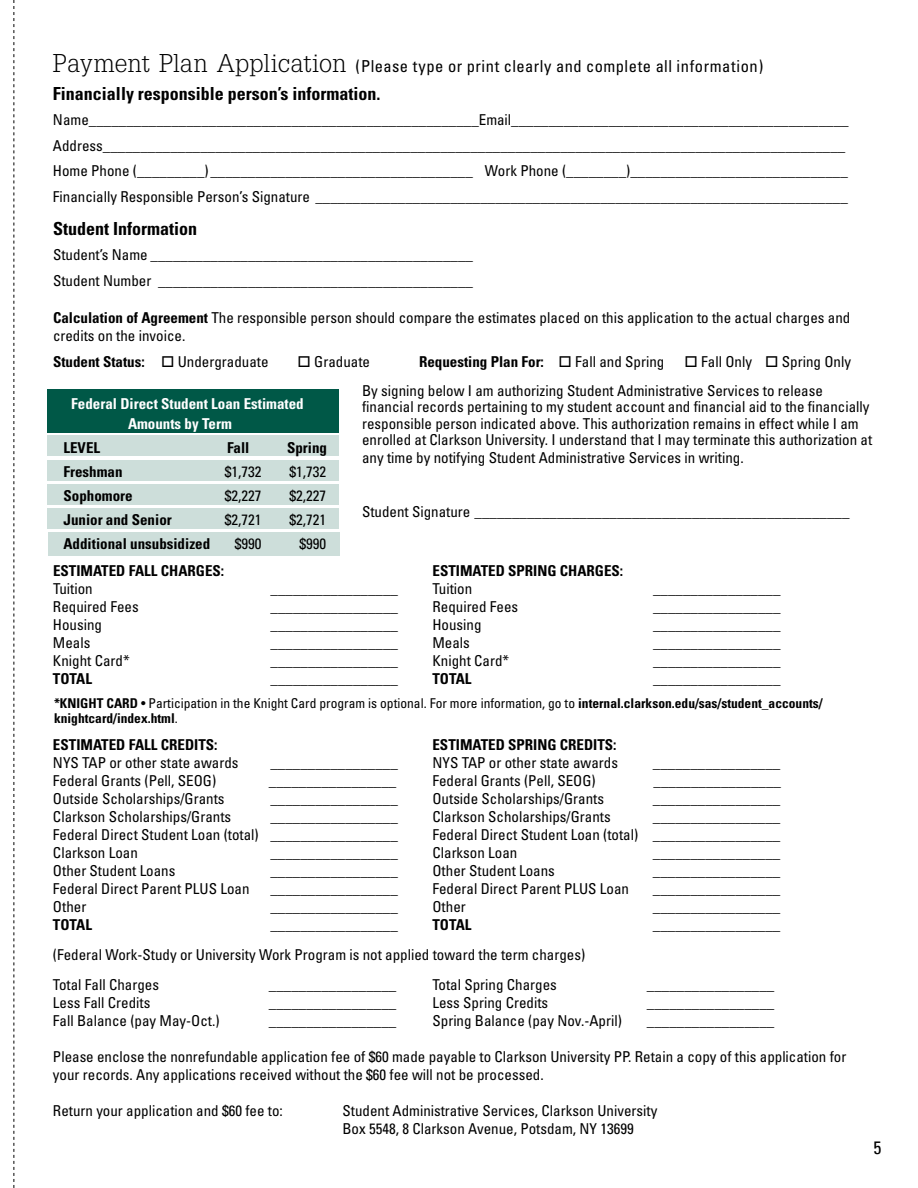
<style>
.page{position:relative;width:918px;height:1188px;background:#fff}
.page>*{position:absolute;margin:0;border:0;box-sizing:border-box;transform-origin:0 0}
.t1{font:700 condensed 18px "Univers";color:#000}
.t2{font:condensed 18px "Univers";color:#000}
.t3{font:condensed 16.5px "Univers";letter-spacing:.03em;color:#000}
.t4{font:condensed 15px/25.5px "Univers";color:#000}
.t5{font:700 condensed 15px "Univers";color:#000}
.t6{font:700 condensed 15px/19.5px "Univers";color:#fff}
.t7{font:700 condensed 13.5px/15px "Univers";color:#000}
.s1{font-family:"Square Serif Light DTC";font-stretch:normal;font-size:27px}
.s2{font-weight:700}
.s3{font-weight:400}
</style>
<div class="page">
<div style="left:48px;top:532px;width:292px;height:24px;background:#cddeda"></div>
<div style="left:47px;top:390px;width:292px;height:43px;background:#005847"></div>
<div style="left:47px;top:436px;width:292px;height:20px;background:#cddeda"></div>
<div style="left:47px;top:460px;width:292px;height:21px;background:#cddeda"></div>
<div style="left:47px;top:484px;width:292px;height:21px;background:#cddeda"></div>
<div style="left:47px;top:508px;width:292px;height:21px;background:#cddeda"></div>
<svg style="left:14px;top:0;width:1px;height:1188px"></svg>
<p class="t3" style="left:53px;top:55px;width:712px"><span class="s1">Payment Plan Application</span> (Please type or print clearly and complete all information)</p>
<p class="t1" style="left:53px;top:82px;width:329px">Financially responsible person’s information.</p>
<p class="t4" style="left:53px;top:107px;width:797px">Name____________________________________________________Email_____________________________________________ Address___________________________________________________________________________________________________ Home Phone (_________)___________________________________ Work Phone (________)_____________________________ Financially Responsible Person’s Signature _______________________________________________________________________</p>
<p class="t1" style="left:53px;top:217px;width:146px">Student Information</p>
<p class="t4" style="left:53px;top:242px;width:422px">Student’s Name ___________________________________________<br>Student Number __________________________________________</p>
<p class="t4" style="left:53px;top:309px;width:799px;line-height:18px"><span class="s2">Calculation of Agreement</span> The responsible person should compare the estimates placed on this application to the actual charges and credits on the invoice.</p>
<p class="t5" style="left:53px;top:353px;width:217px">Student Status: □ <span class="s3">Undergraduate</span></p>
<p class="t4" style="left:298px;top:349px;width:74px">□ Graduate</p>
<p class="t5" style="left:419px;top:353px;width:247px">Requesting Plan For: □ <span class="s3">Fall and Spring</span></p>
<p class="t4" style="left:685px;top:349px;width:168px">□ Fall Only □ Spring Only</p>
<p class="t6" style="left:128px;top:394px;width:177px;text-indent:-57px">Federal Direct Student Loan Estimated<br>Amounts by Term</p>
<p class="t5" style="left:64px;top:438px;width:38px">LEVEL</p>
<p class="t5" style="left:227px;top:438px;width:24px">Fall</p>
<p class="t5" style="left:287px;top:438px;width:42px">Spring</p>
<p class="t5" style="left:64px;top:462px;width:61px">Freshman</p>
<p class="t4" style="left:225px;top:458px;width:38px">$1,732</p>
<p class="t4" style="left:289px;top:458px;width:38px">$1,732</p>
<p class="t5" style="left:64px;top:486px;width:71px">Sophomore</p>
<p class="t4" style="left:225px;top:482px;width:38px">$2,227</p>
<p class="t4" style="left:289px;top:482px;width:38px">$2,227</p>
<p class="t5" style="left:64px;top:510px;width:110px">Junior and Senior</p>
<p class="t4" style="left:225px;top:506px;width:38px">$2,721</p>
<p class="t4" style="left:289px;top:506px;width:38px">$2,721</p>
<p class="t5" style="left:64px;top:534px;width:148px">Additional unsubsidized</p>
<p class="t4" style="left:235px;top:530px;width:28px">$990</p>
<p class="t4" style="left:299px;top:530px;width:28px">$990</p>
<p class="t5" style="left:53px;top:561px;width:173px">ESTIMATED FALL CHARGES:</p>
<p class="t5" style="left:433px;top:561px;width:192px">ESTIMATED SPRING CHARGES:</p>
<p class="t4" style="left:53px;top:576px;width:41px">Tuition</p>
<p class="t4" style="left:271px;top:576px;width:129px">_________________</p>
<p class="t4" style="left:362px;top:382px;width:512px;line-height:16.5px">By signing below I am authorizing Student Administrative Services to release financial records pertaining to my student account and financial aid to the financially responsible person indicated above. This authorization remains in effect while I am enrolled at Clarkson University. I understand that I may terminate this authorization at</p>
<p class="t4" style="left:362px;top:445px;width:383px">any time by notifying Student Administrative Services in writing.</p>
<p class="t4" style="left:362px;top:499px;width:489px">Student Signature __________________________________________________</p>
<p class="t4" style="left:433px;top:576px;width:41px">Tuition</p>
<p class="t4" style="left:653px;top:576px;width:129px">_________________</p>
<p class="t4" style="left:53px;top:594px;width:87px">Required Fees</p>
<p class="t4" style="left:270px;top:594px;width:129px">_________________</p>
<p class="t4" style="left:432px;top:594px;width:87px">Required Fees</p>
<p class="t4" style="left:653px;top:594px;width:129px">_________________</p>
<p class="t4" style="left:53px;top:612px;width:51px">Housing</p>
<p class="t4" style="left:270px;top:612px;width:129px">_________________</p>
<p class="t4" style="left:432px;top:612px;width:51px">Housing</p>
<p class="t4" style="left:653px;top:612px;width:129px">_________________</p>
<p class="t4" style="left:53px;top:630px;width:39px">Meals</p>
<p class="t4" style="left:270px;top:630px;width:129px">_________________</p>
<p class="t4" style="left:432px;top:630px;width:39px">Meals</p>
<p class="t4" style="left:653px;top:630px;width:129px">_________________</p>
<p class="t4" style="left:53px;top:648px;width:78px">Knight Card*</p>
<p class="t5" style="left:53px;top:669px;width:41px">TOTAL</p>
<p class="t4" style="left:270px;top:648px;width:129px">_________________</p>
<p class="t4" style="left:270px;top:666px;width:129px">_________________</p>
<p class="t4" style="left:432px;top:648px;width:78px">Knight Card*</p>
<p class="t5" style="left:432px;top:669px;width:41px">TOTAL</p>
<p class="t4" style="left:653px;top:648px;width:129px">_________________</p>
<p class="t4" style="left:653px;top:666px;width:129px">_________________</p>
<p class="t7" style="left:54px;top:696px;width:770px">*KNIGHT CARD <span class="s3">• Participation in the Knight Card program is optional. For more information, go to</span> internal.clarkson.edu/sas/student_accounts/ knightcard/index.html<span class="s3">.</span></p>
<p class="t5" style="left:53px;top:735px;width:166px">ESTIMATED FALL CREDITS:</p>
<p class="t5" style="left:432px;top:735px;width:186px">ESTIMATED SPRING CREDITS:</p>
<p class="t4" style="left:53px;top:750px;width:187px">NYS TAP or other state awards</p>
<p class="t4" style="left:270px;top:750px;width:129px">_________________</p>
<p class="t4" style="left:432px;top:750px;width:187px">NYS TAP or other state awards</p>
<p class="t4" style="left:653px;top:750px;width:129px">_________________</p>
<p class="t4" style="left:53px;top:768px;width:165px">Federal Grants (Pell, SEOG)</p>
<p class="t4" style="left:269px;top:768px;width:129px">_________________</p>
<p class="t4" style="left:432px;top:768px;width:165px">Federal Grants (Pell, SEOG)</p>
<p class="t4" style="left:654px;top:768px;width:129px">_________________</p>
<p class="t4" style="left:53px;top:786px;width:173px">Outside Scholarships/Grants</p>
<p class="t4" style="left:270px;top:786px;width:129px">_________________</p>
<p class="t4" style="left:432px;top:786px;width:173px">Outside Scholarships/Grants</p>
<p class="t4" style="left:653px;top:786px;width:129px">_________________</p>
<p class="t4" style="left:53px;top:804px;width:180px">Clarkson Scholarships/Grants</p>
<p class="t4" style="left:270px;top:804px;width:129px">_________________</p>
<p class="t4" style="left:432px;top:804px;width:180px">Clarkson Scholarships/Grants</p>
<p class="t4" style="left:653px;top:804px;width:129px">_________________</p>
<p class="t4" style="left:53px;top:822px;width:347px">Federal Direct Student Loan (total) _________________</p>
<p class="t4" style="left:432px;top:822px;width:350px">Federal Direct Student Loan (total) _________________</p>
<p class="t4" style="left:53px;top:840px;width:86px">Clarkson Loan</p>
<p class="t4" style="left:270px;top:840px;width:129px">_________________</p>
<p class="t4" style="left:432px;top:840px;width:86px">Clarkson Loan</p>
<p class="t4" style="left:653px;top:840px;width:129px">_________________</p>
<p class="t4" style="left:53px;top:858px;width:124px">Other Student Loans</p>
<p class="t4" style="left:270px;top:858px;width:129px">_________________</p>
<p class="t4" style="left:432px;top:858px;width:124px">Other Student Loans</p>
<p class="t4" style="left:653px;top:858px;width:129px">_________________</p>
<p class="t4" style="left:53px;top:876px;width:198px">Federal Direct Parent PLUS Loan</p>
<p class="t4" style="left:270px;top:876px;width:129px">_________________</p>
<p class="t4" style="left:432px;top:876px;width:198px">Federal Direct Parent PLUS Loan</p>
<p class="t4" style="left:653px;top:876px;width:129px">_________________</p>
<p class="t4" style="left:53px;top:894px;width:35px">Other</p>
<p class="t4" style="left:270px;top:894px;width:129px">_________________</p>
<p class="t4" style="left:432px;top:894px;width:35px">Other</p>
<p class="t4" style="left:653px;top:894px;width:129px">_________________</p>
<p class="t5" style="left:53px;top:915px;width:41px">TOTAL</p>
<p class="t4" style="left:270px;top:912px;width:129px">_________________</p>
<p class="t5" style="left:432px;top:915px;width:41px">TOTAL</p>
<p class="t4" style="left:653px;top:912px;width:129px">_________________</p>
<p class="t4" style="left:53px;top:939px;width:534px;line-height:30px">(Federal Work-Study or University Work Program is not applied toward the term charges)<br>Total Fall Charges</p>
<p class="t4" style="left:269px;top:972px;width:129px">_________________</p>
<p class="t4" style="left:432px;top:972px;width:126px">Total Spring Charges</p>
<p class="t4" style="left:647px;top:972px;width:129px">_________________</p>
<p class="t4" style="left:53px;top:990px;width:99px">Less Fall Credits</p>
<p class="t4" style="left:269px;top:990px;width:129px">_________________</p>
<p class="t4" style="left:432px;top:990px;width:117px">Less Spring Credits</p>
<p class="t4" style="left:647px;top:990px;width:129px">_________________</p>
<p class="t4" style="left:53px;top:1008px;width:168px">Fall Balance (pay May-Oct.)</p>
<p class="t4" style="left:432px;top:1008px;width:191px">Spring Balance (pay Nov.-April)</p>
<p class="t4" style="left:647px;top:1008px;width:129px">_________________</p>
<p class="t4" style="left:53px;top:1047px;width:795px;line-height:18px">Please enclose the nonrefundable application fee of $60 made payable to Clarkson University PP. Retain a copy of this application for your records. Any applications received without the $60 fee will not be processed.</p>
<p class="t4" style="left:53px;top:1098px;width:231px">Return your application and $60 fee to:</p>
<p class="t4" style="left:342px;top:1101px;width:316px;line-height:18px">Student Administrative Services, Clarkson University<br>Box 5548, 8 Clarkson Avenue, Potsdam, NY 13699</p>
<p class="t4" style="left:269px;top:1008px;width:129px">_________________</p>
<p class="t2" style="left:874px;top:1136px;width:9px">5</p>
</div>
